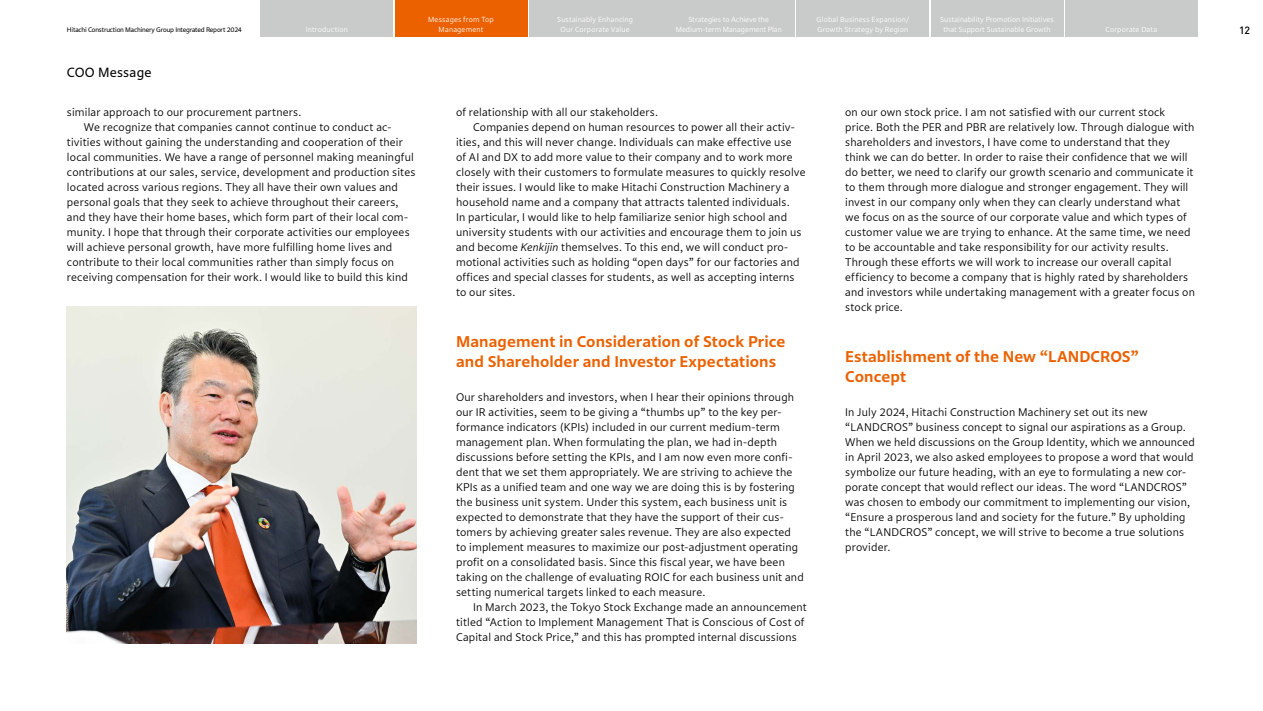
<style>
.page{position:relative;width:1263px;height:711px;background:#fff}
.page>*{position:absolute;margin:0;border:0;box-sizing:border-box;transform-origin:0 0}
.t1{font:700 15.75px/19.5px "Sharoa Pro";letter-spacing:.005em;color:#eb6100}
.t2{font:13.5px "Sharoa Pro";letter-spacing:.01em;color:#000}
.t3{font:300 11.25px/15px "Sharoa Pro";letter-spacing:.015em;color:#000}
.t4{font:500 10.5px "DINOT";color:#000}
.t5{font:300 7.5px/10.1px "Sharoa Pro";letter-spacing:.015em;color:#fff;text-align:center}
.t6{font:6.75px "Sharoa Pro";letter-spacing:-.03em;color:#000}
.s1{font-style:italic}
</style>
<div class="page">
<div style="left:662px;top:0;width:133px;height:37px;background:#c9caca"></div>
<div style="left:261px;top:0;width:132px;height:37px;background:#c9caca"></div>
<div style="left:931px;top:0;width:132px;height:37px;background:#c9caca"></div>
<div style="left:1065px;top:0;width:132px;height:37px;background:#c9caca"></div>
<div style="left:797px;top:0;width:132px;height:37px;background:#c9caca"></div>
<div style="left:529px;top:0;width:132px;height:37px;background:#c9caca"></div>
<img style="left:67px;top:306px;width:350px;height:337px">
<div style="left:395px;top:0;width:132px;height:37px;background:#eb6100"></div>
<p class="t5" style="left:428px;top:14px;width:67px">Messages from Top<br>Management</p>
<p class="t5" style="left:431px;top:14px;width:60px">Messages from<br>Top Management</p>
<p class="t5" style="left:688px;top:14px;width:82px">Strategies to Achieve the</p>
<p class="t5" style="left:306px;top:24px;width:43px">Introduction</p>
<p class="t5" style="left:676px;top:24px;width:108px">Medium-term Management Plan</p>
<p class="t5" style="left:940px;top:14px;width:115px">Sustainability Promotion Initiatives that Support Sustainable Growth</p>
<p class="t5" style="left:1105px;top:24px;width:53px">Corporate Data</p>
<p class="t5" style="left:557px;top:14px;width:77px">Sustainably Enhancing</p>
<p class="t5" style="left:816px;top:14px;width:94px;text-align:left">Global Business Expansion/<br>Growth Strategy by Region</p>
<p class="t6" style="left:67px;top:24px;width:176px">Hitachi Construction Machinery Group Integrated Report 2024</p>
<p class="t5" style="left:561px;top:24px;width:71px">Our Corporate Value</p>
<p class="t4" style="left:1239px;top:22px;width:13px">12</p>
<p class="t2" style="left:67px;top:60px;width:86px">COO Message</p>
<p class="t3" style="left:67px;top:103px;width:236px">similar approach to our procurement partners.</p>
<p class="t3" style="left:84px;top:118px;width:309px">We recognize that companies cannot continue to conduct ac-</p>
<p class="t3" style="left:67px;top:133px;width:337px">tivities without gaining the understanding and cooperation of their</p>
<p class="t3" style="left:67px;top:148px;width:348px">local communities. We have a range of personnel making meaningful</p>
<p class="t3" style="left:67px;top:163px;width:350px">contributions at our sales, service, development and production sites</p>
<p class="t3" style="left:67px;top:178px;width:333px">located across various regions. They all have their own values and</p>
<p class="t3" style="left:67px;top:193px;width:333px">personal goals that they seek to achieve throughout their careers,</p>
<p class="t3" style="left:67px;top:208px;width:343px">and they have their home bases, which form part of their local com-</p>
<p class="t3" style="left:67px;top:223px;width:344px">munity. I hope that through their corporate activities our employees</p>
<p class="t3" style="left:67px;top:238px;width:327px">will achieve personal growth, have more fulfilling home lives and</p>
<p class="t3" style="left:67px;top:253px;width:329px">contribute to their local communities rather than simply focus on</p>
<p class="t3" style="left:67px;top:268px;width:342px">receiving compensation for their work. I would like to build this kind</p>
<p class="t3" style="left:456px;top:103px;width:204px">of relationship with all our stakeholders.</p>
<p class="t3" style="left:473px;top:118px;width:323px">Companies depend on human resources to power all their activ-</p>
<p class="t3" style="left:456px;top:133px;width:337px">ities, and this will never change. Individuals can make effective use</p>
<p class="t3" style="left:456px;top:148px;width:338px">of AI and DX to add more value to their company and to work more</p>
<p class="t3" style="left:456px;top:163px;width:351px">closely with their customers to formulate measures to quickly resolve</p>
<p class="t3" style="left:456px;top:178px;width:335px">their issues. I would like to make Hitachi Construction Machinery a</p>
<p class="t3" style="left:456px;top:193px;width:335px">household name and a company that attracts talented individuals.</p>
<p class="t3" style="left:456px;top:208px;width:333px">In particular, I would like to help familiarize senior high school and</p>
<p class="t3" style="left:456px;top:223px;width:347px">university students with our activities and encourage them to join us</p>
<p class="t3" style="left:456px;top:238px;width:334px">and become <span class="s1">Kenkijin</span> themselves. To this end, we will conduct pro-</p>
<p class="t3" style="left:456px;top:253px;width:345px">motional activities such as holding “open days” for our factories and</p>
<p class="t3" style="left:456px;top:268px;width:340px">offices and special classes for students, as well as accepting interns</p>
<p class="t3" style="left:456px;top:283px;width:61px">to our sites.</p>
<h1 class="t1" style="left:456px;top:330px;width:331px">Management in Consideration of Stock Price and Shareholder and Investor Expectations</h1>
<p class="t3" style="left:456px;top:389px;width:349px">Our shareholders and investors, when I hear their opinions through our IR activities, seem to be giving a “thumbs up” to the key per&shy;formance indicators (KPIs) included in our current medium-term management plan. When formulating the plan, we had in-depth discussions before setting the KPIs, and I am now even more confi&shy;dent that we set them appropriately. We are striving to achieve the KPIs as a unified team and one way we are doing this is by fostering the business unit system. Under this system, each business unit is expected to demonstrate that they have the support of their cus&shy;tomers by achieving greater sales revenue. They are also expected to implement measures to maximize our post-adjustment operating profit on a consolidated basis. Since this fiscal year, we have been taking on the challenge of evaluating ROIC for each business unit and setting numerical targets linked to each measure.</p>
<p class="t3" style="left:456px;top:599px;width:352px;text-indent:17px">In March 2023, the Tokyo Stock Exchange made an announcement titled “Action to Implement Management That is Conscious of Cost of<br>Capital and Stock Price,” and this has prompted internal discussions</p>
<p class="t3" style="left:845px;top:103px;width:351px">on our own stock price. I am not satisfied with our current stock price. Both the PER and PBR are relatively low. Through dialogue with shareholders and investors, I have come to understand that they think we can do better. In order to raise their confidence that we will do better, we need to clarify our growth scenario and communicate it to them through more dialogue and stronger engagement. They will invest in our company only when they can clearly understand what we focus on as the source of our corporate value and which types of customer value we are trying to enhance. At the same time, we need to be accountable and take responsibility for our activity results.<br>Through these efforts we will work to increase our overall capital efficiency to become a company that is highly rated by shareholders and investors while undertaking management with a greater focus on stock price.</p>
<h1 class="t1" style="left:845px;top:345px;width:295px">Establishment of the New “LANDCROS”<br>Concept</h1>
<p class="t3" style="left:845px;top:404px;width:351px">In July 2024, Hitachi Construction Machinery set out its new “LANDCROS” business concept to signal our aspirations as a Group.<br>When we held discussions on the Group Identity, which we announced in April 2023, we also asked employees to propose a word that would symbolize our future heading, with an eye to formulating a new cor&shy;porate concept that would reflect our ideas. The word “LANDCROS” was chosen to embody our commitment to implementing our vision, “Ensure a prosperous land and society for the future.” By upholding the “LANDCROS” concept, we will strive to become a true solutions provider.</p>
</div>
